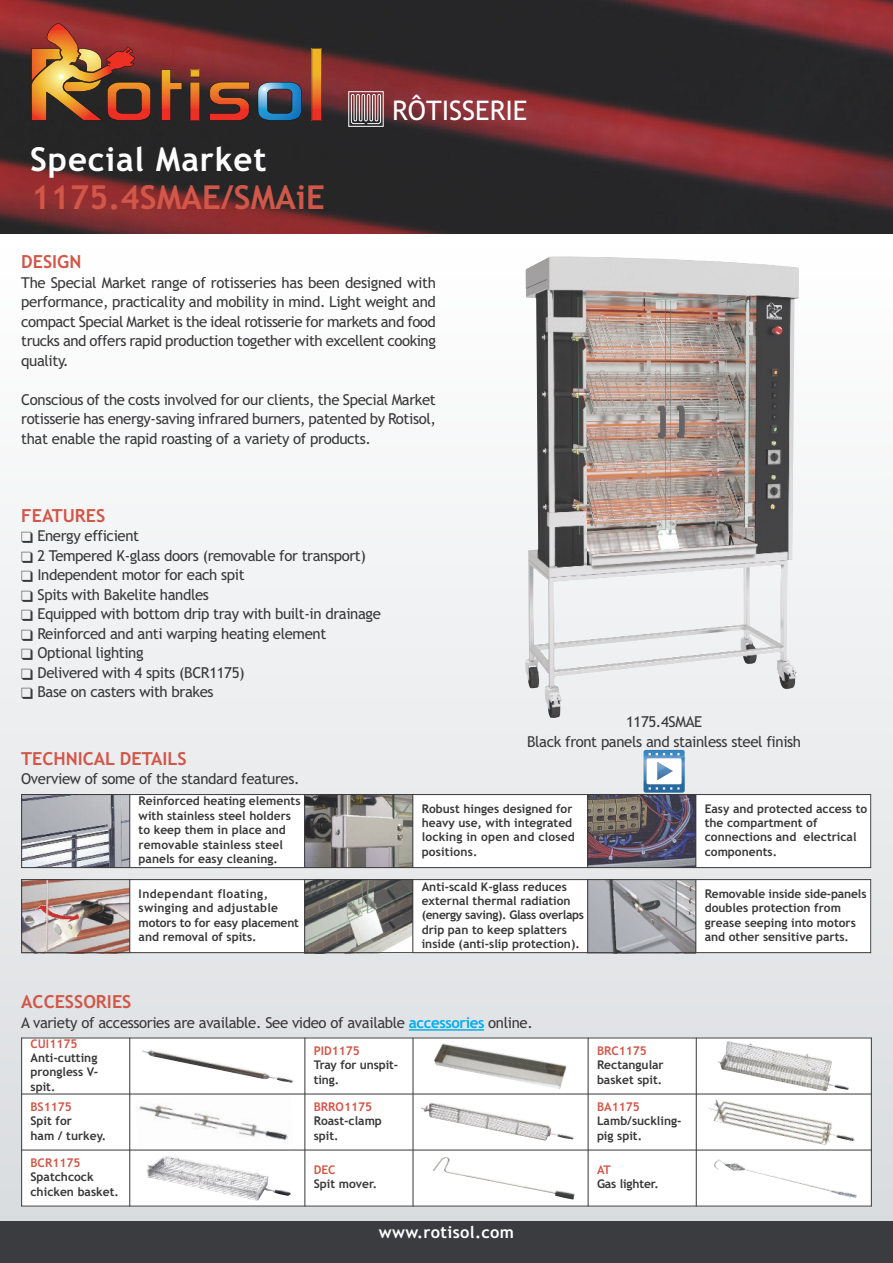
<style>
.page{position:relative;width:893px;height:1263px;background:#fff}
.page>*{position:absolute;margin:0;border:0;box-sizing:border-box;transform-origin:0 0}
.t1{font:700 33px "Trebuchet MS";color:#d15749}
.t2{font:700 33px "Trebuchet MS";letter-spacing:.025em;color:#fff}
.t3{font:27px "Trebuchet MS";color:#fff}
.t4{font:700 18px "Trebuchet MS";color:#d15749}
.t5{font:700 16.5px "Trebuchet MS";letter-spacing:.02em;color:#fff}
.t6{font:15px/19.5px "Trebuchet MS";letter-spacing:-.025em;color:#39383a;text-align:justify}
.t7{font:700 12px/14.4px "Trebuchet MS";color:#39383a}
.t8{font:700 12px/14.4px "Trebuchet MS";letter-spacing:.02em;color:#39383a}
.t9{font:700 12px "Trebuchet MS";color:#d15749}
.s1{font-weight:700;color:#00afed}
</style>
<div class="page">
<div style="left:0;top:1220px;width:893px;height:43px;background:#3a3c3f"></div>
<div style="left:0;top:234px;width:893px;height:986px;background:linear-gradient(to bottom,#fff,#d9dcdf)"></div>
<img style="left:0;top:0;width:893px;height:234px">
<svg style="left:312px;top:48px;width:10px;height:73px"></svg>
<svg style="left:258px;top:82px;width:43px;height:39px;background:#3f6687"></svg>
<svg style="left:209px;top:82px;width:41px;height:39px;background:#924125"></svg>
<svg style="left:190px;top:70px;width:10px;height:51px"></svg>
<svg style="left:161px;top:69px;width:21px;height:52px"></svg>
<svg style="left:31px;top:23px;width:120px;height:98px;background:#9d5431"></svg>
<svg style="left:351px;top:94px;width:30px;height:30px"></svg>
<div style="left:348px;top:91px;width:36px;height:36px;border:1px solid #fff"></div>
<img style="left:525px;top:256px;width:274px;height:462px">
<hr style="left:409px;top:1029px;width:75px;height:2px;background:#00afed">
<div style="left:21px;top:1037px;width:109px;height:57px;background:#fff"></div>
<div style="left:130px;top:1037px;width:175px;height:57px;background:#fff"></div>
<img style="left:142px;top:1049px;width:152px;height:34px">
<div style="left:305px;top:1037px;width:108px;height:57px;background:#fff"></div>
<div style="left:413px;top:1037px;width:175px;height:57px;background:#fff"></div>
<img style="left:434px;top:1043px;width:133px;height:46px">
<div style="left:588px;top:1037px;width:108px;height:57px;background:#fff"></div>
<div style="left:696px;top:1037px;width:176px;height:57px;background:#fff"></div>
<img style="left:717px;top:1041px;width:132px;height:50px">
<div style="left:21px;top:1094px;width:109px;height:56px;background:#fff"></div>
<div style="left:130px;top:1094px;width:175px;height:56px;background:#fff"></div>
<img style="left:135px;top:1105px;width:158px;height:45px">
<div style="left:305px;top:1094px;width:108px;height:56px;background:#fff"></div>
<div style="left:413px;top:1094px;width:175px;height:56px;background:#fff"></div>
<img style="left:420px;top:1102px;width:154px;height:39px">
<div style="left:588px;top:1094px;width:108px;height:56px;background:#fff"></div>
<div style="left:696px;top:1094px;width:176px;height:56px;background:#fff"></div>
<img style="left:709px;top:1099px;width:146px;height:46px">
<div style="left:21px;top:1150px;width:109px;height:56px;background:#fff"></div>
<div style="left:130px;top:1150px;width:175px;height:56px;background:#fff"></div>
<img style="left:146px;top:1156px;width:145px;height:45px">
<div style="left:305px;top:1150px;width:108px;height:56px;background:#fff"></div>
<div style="left:413px;top:1150px;width:175px;height:56px;background:#fff"></div>
<img style="left:433px;top:1157px;width:142px;height:42px">
<div style="left:588px;top:1150px;width:108px;height:56px;background:#fff"></div>
<div style="left:696px;top:1150px;width:176px;height:56px;background:#fff"></div>
<img style="left:719px;top:1159px;width:138px;height:39px">
<hr style="left:21px;top:1037px;width:1px;height:169px;background:#39383a">
<hr style="left:129px;top:1037px;width:1px;height:169px;background:#39383a">
<hr style="left:304px;top:1037px;width:1px;height:169px;background:#39383a">
<hr style="left:413px;top:1037px;width:1px;height:169px;background:#39383a">
<hr style="left:588px;top:1037px;width:1px;height:169px;background:#39383a">
<hr style="left:696px;top:1037px;width:1px;height:169px;background:#39383a">
<hr style="left:871px;top:1037px;width:1px;height:169px;background:#39383a">
<hr style="left:21px;top:1037px;width:851px;height:1px;background:#39383a">
<hr style="left:21px;top:1094px;width:851px;height:1px;background:#39383a">
<hr style="left:21px;top:1150px;width:851px;height:1px;background:#39383a">
<hr style="left:21px;top:1206px;width:851px;height:1px;background:#39383a">
<img style="left:22px;top:795px;width:107px;height:72px">
<div style="left:130px;top:794px;width:175px;height:74px;background:#fff"></div>
<img style="left:305px;top:795px;width:107px;height:72px">
<div style="left:413px;top:794px;width:175px;height:74px;background:#fff"></div>
<img style="left:588px;top:795px;width:107px;height:72px">
<div style="left:696px;top:794px;width:175px;height:74px;background:#fff"></div>
<hr style="left:21px;top:794px;width:1px;height:74px;background:#39383a">
<hr style="left:129px;top:794px;width:1px;height:74px;background:#39383a">
<hr style="left:304px;top:794px;width:1px;height:74px;background:#39383a">
<hr style="left:412px;top:794px;width:1px;height:74px;background:#39383a">
<hr style="left:587px;top:794px;width:1px;height:74px;background:#39383a">
<hr style="left:695px;top:794px;width:1px;height:74px;background:#39383a">
<hr style="left:870px;top:794px;width:1px;height:74px;background:#39383a">
<hr style="left:21px;top:794px;width:850px;height:1px;background:#39383a">
<hr style="left:21px;top:867px;width:850px;height:1px;background:#39383a">
<img style="left:22px;top:880px;width:107px;height:72px">
<div style="left:130px;top:879px;width:175px;height:74px;background:#fff"></div>
<img style="left:305px;top:880px;width:107px;height:72px">
<div style="left:413px;top:879px;width:175px;height:74px;background:#fff"></div>
<img style="left:588px;top:880px;width:107px;height:72px">
<div style="left:696px;top:879px;width:175px;height:74px;background:#fff"></div>
<hr style="left:21px;top:879px;width:1px;height:74px;background:#39383a">
<hr style="left:129px;top:879px;width:1px;height:74px;background:#39383a">
<hr style="left:304px;top:879px;width:1px;height:74px;background:#39383a">
<hr style="left:412px;top:879px;width:1px;height:74px;background:#39383a">
<hr style="left:587px;top:879px;width:1px;height:74px;background:#39383a">
<hr style="left:695px;top:879px;width:1px;height:74px;background:#39383a">
<hr style="left:870px;top:879px;width:1px;height:74px;background:#39383a">
<hr style="left:21px;top:879px;width:850px;height:1px;background:#39383a">
<hr style="left:21px;top:952px;width:850px;height:1px;background:#39383a">
<svg style="left:644px;top:750px;width:40px;height:42px"></svg>
<h1 class="t2" style="left:30px;top:141px;width:238px">Special Market</h1>
<h1 class="t1" style="left:31px;top:179px;width:295px">1175.4SMAE/SMAiE</h1>
<h2 class="t3" style="left:392px;top:95px;width:137px">RÔTISSERIE</h2>
<p class="t4" style="left:21px;top:252px;width:62px">DESIGN</p>
<p class="t6" style="left:21px;top:273px;width:416px">The Special Market range of rotisseries has been designed with performance, practicality and mobility in mind. Light weight and compact Special Market is the ideal rotisserie for markets and food trucks and offers rapid production together with excellent cooking quality.</p>
<p class="t6" style="left:21px;top:390px;width:416px">Conscious of the costs involved for our clients, the Special Market rotisserie has energy-saving infrared burners, patented by Rotisol, that enable the rapid roasting of a variety of products.</p>
<p class="t4" style="left:21px;top:505px;width:86px">FEATURES</p>
<p class="t6" style="left:21px;top:526px;width:119px">❑ Energy efficient</p>
<p class="t6" style="left:21px;top:546px;width:346px">❑ 2 Tempered K-glass doors (removable for transport)</p>
<p class="t6" style="left:21px;top:565px;width:225px">❑ Independent motor for each spit</p>
<p class="t6" style="left:21px;top:585px;width:189px">❑ Spits with Bakelite handles</p>
<p class="t6" style="left:21px;top:604px;width:361px">❑ Equipped with bottom drip tray with built-in drainage</p>
<p class="t6" style="left:21px;top:624px;width:306px">❑ Reinforced and anti warping heating element</p>
<p class="t6" style="left:21px;top:643px;width:124px">❑ Optional lighting</p>
<p class="t6" style="left:21px;top:663px;width:225px">❑ Delivered with 4 spits (BCR1175)</p>
<p class="t6" style="left:21px;top:682px;width:194px">❑ Base on casters with brakes</p>
<p class="t6" style="left:527px;top:712px;width:275px;text-align:center">1175.4SMAE<br>Black front panels and stainless steel finish</p>
<p class="t4" style="left:21px;top:748px;width:167px">TECHNICAL DETAILS</p>
<p class="t6" style="left:21px;top:769px;width:280px">Overview of some of the standard features.</p>
<p class="t7" style="left:139px;top:794px;width:163px">Reinforced heating elements with stainless steel holders to keep them in place and removable stainless steel panels for easy cleaning.</p>
<p class="t7" style="left:422px;top:801px;width:155px">Robust hinges designed for heavy use, with integrated locking in open and closed positions.</p>
<p class="t7" style="left:705px;top:801px;width:164px">Easy and protected access to the compartment of connections and electrical components.</p>
<p class="t8" style="left:139px;top:886px;width:162px">Independant floating, swinging and adjustable motors to for easy placement and removal of spits.</p>
<p class="t7" style="left:422px;top:879px;width:164px">Anti-scald K-glass reduces external thermal radiation (energy saving). Glass overlaps drip pan to keep splatters inside (anti-slip protection).</p>
<p class="t7" style="left:705px;top:886px;width:163px">Removable inside side-panels doubles protection from grease seeping into motors and other sensitive parts.</p>
<p class="t4" style="left:21px;top:991px;width:112px">ACCESSORIES</p>
<p class="t6" style="left:21px;top:1013px;width:513px">A variety of accessories are available. See video of available <span class="s1">accessories</span> online.</p>
<p class="t9" style="left:31px;top:1036px;width:48px">CUI1175</p>
<p class="t7" style="left:31px;top:1051px;width:69px;text-align:justify">Anti-cutting prongless V&shy;spit.</p>
<p class="t9" style="left:314px;top:1044px;width:48px">PID1175</p>
<p class="t7" style="left:314px;top:1058px;width:86px">Tray for unspit&shy;ting.</p>
<p class="t9" style="left:31px;top:1100px;width:43px">BS1175</p>
<p class="t7" style="left:31px;top:1114px;width:77px">Spit for<br>ham / turkey.</p>
<p class="t9" style="left:31px;top:1156px;width:51px">BCR1175</p>
<p class="t7" style="left:31px;top:1170px;width:90px">Spatchcock chicken basket.</p>
<p class="t9" style="left:314px;top:1100px;width:60px">BRRO1175</p>
<p class="t7" style="left:314px;top:1114px;width:70px">Roast-clamp spit.</p>
<p class="t9" style="left:314px;top:1163px;width:23px">DEC</p>
<p class="t7" style="left:314px;top:1177px;width:65px">Spit mover.</p>
<p class="t5" style="left:379px;top:1223px;width:137px">www.rotisol.com</p>
<p class="t9" style="left:597px;top:1044px;width:51px">BRC1175</p>
<p class="t7" style="left:597px;top:1058px;width:68px">Rectangular basket spit.</p>
<p class="t9" style="left:597px;top:1100px;width:44px">BA1175</p>
<p class="t7" style="left:597px;top:1114px;width:86px">Lamb/suckling&shy;pig spit.</p>
<p class="t9" style="left:597px;top:1163px;width:15px">AT</p>
<p class="t7" style="left:597px;top:1177px;width:63px">Gas lighter.</p>
</div>
